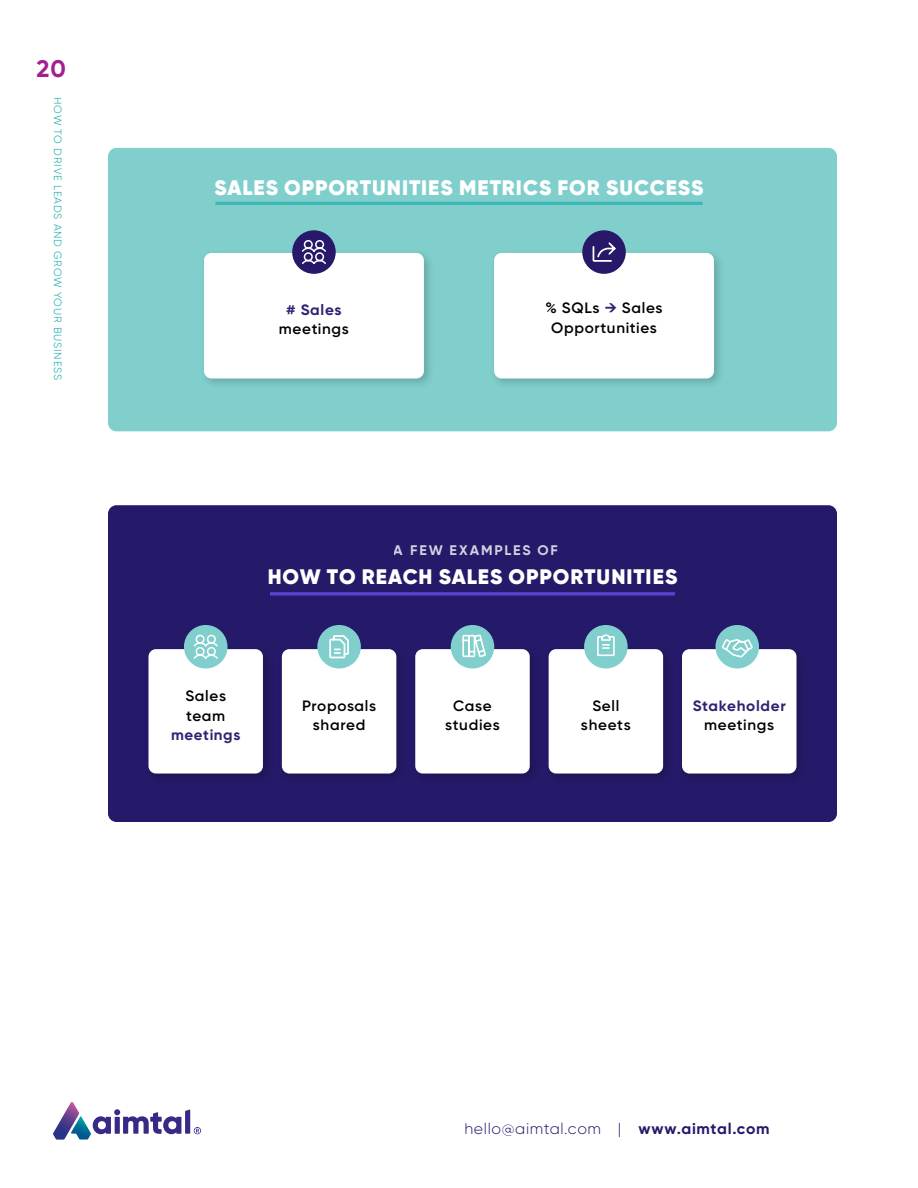
<style>
.page{position:relative;width:918px;height:1188px;background:#fff}
.page>*{position:absolute;margin:0;border:0;box-sizing:border-box;transform-origin:0 0}
.t1{font:700 24px "Gilroy";color:#a12190}
.t2{font:900 21px "Gilroy";letter-spacing:.045em;color:#fff}
.t3{font:300 15.45px "Gilroy";letter-spacing:.035em;color:#251a69}
.t4{font:600 15px/19.5px "Gilroy";letter-spacing:.045em;color:#000;text-align:center}
.t5{font:700 15px "Gilroy";letter-spacing:.04em;color:#322372}
.t6{font:700 13.95px "Gilroy";letter-spacing:.13em;color:#fff}
.t7{font:300 10.5px "Gilroy";letter-spacing:.075em;color:#00a29d}
.s1{font-weight:700;color:#322372}
.s2{font-weight:700}
</style>
<div class="page">
<svg style="left:53px;top:1102px;width:148px;height:38px"></svg>
<div style="left:108px;top:148px;width:729px;height:283px;background:#80cfcd;border-radius:9px"></div>
<hr style="left:215px;top:202px;width:488px;height:3px;background:#00a29d">
<div style="left:199px;top:248px;width:236px;height:142px;background:#000;opacity:.2"></div>
<div style="left:204px;top:253px;width:220px;height:125px;background:#fff;border-radius:8px"></div>
<div style="left:292px;top:230px;width:44px;height:44px;background:#28186a;border-radius:50%"></div>
<svg style="left:302px;top:240px;width:24px;height:24px"></svg>
<div style="left:489px;top:248px;width:236px;height:142px;background:#000;opacity:.2"></div>
<div style="left:494px;top:253px;width:220px;height:125px;background:#fff;border-radius:8px"></div>
<div style="left:582px;top:230px;width:44px;height:44px;background:#28186a;border-radius:50%"></div>
<svg style="left:592px;top:242px;width:24px;height:20px"></svg>
<div style="left:108px;top:505px;width:729px;height:317px;background:#251a69;border-radius:9px"></div>
<svg style="left:270px;top:592px;width:405px;height:4px;background:#523cbc"></svg>
<div style="left:143px;top:644px;width:131px;height:141px;background:#000;opacity:.2"></div>
<div style="left:148px;top:649px;width:115px;height:125px;background:#fff;border-radius:8px"></div>
<div style="left:184px;top:625px;width:43px;height:44px;background:#80cfcd;border-radius:50%"></div>
<div style="left:277px;top:644px;width:131px;height:141px;background:#000;opacity:.2"></div>
<div style="left:282px;top:649px;width:114px;height:125px;background:#fff;border-radius:8px"></div>
<div style="left:317px;top:625px;width:44px;height:44px;background:#80cfcd;border-radius:50%"></div>
<div style="left:410px;top:644px;width:131px;height:141px;background:#000;opacity:.2"></div>
<div style="left:415px;top:649px;width:115px;height:125px;background:#fff;border-radius:8px"></div>
<div style="left:451px;top:625px;width:43px;height:44px;background:#80cfcd;border-radius:50%"></div>
<div style="left:543px;top:644px;width:132px;height:141px;background:#000;opacity:.2"></div>
<div style="left:549px;top:649px;width:114px;height:125px;background:#fff;border-radius:8px"></div>
<div style="left:584px;top:625px;width:44px;height:44px;background:#80cfcd;border-radius:50%"></div>
<div style="left:677px;top:644px;width:131px;height:141px;background:#231965"></div>
<div style="left:682px;top:649px;width:115px;height:125px;background:#fff;border-radius:8px"></div>
<div style="left:716px;top:625px;width:43px;height:44px;background:#80cfcd;border-radius:50%"></div>
<svg style="left:462px;top:634px;width:24px;height:24px"></svg>
<svg style="left:721px;top:639px;width:32px;height:19px"></svg>
<svg style="left:329px;top:635px;width:20px;height:24px"></svg>
<svg style="left:597px;top:634px;width:18px;height:23px"></svg>
<svg style="left:193px;top:634px;width:25px;height:25px"></svg>
<h1 class="t1" style="left:37px;top:53px;width:31px">20</h1>
<p class="t7" style="left:64px;top:97px;width:284px;rotate:90deg">HOW TO DRIVE LEADS AND GROW YOUR BUSINESS</p>
<h2 class="t2" style="left:214px;top:174px;width:491px">SALES OPPORTUNITIES METRICS FOR SUCCESS</h2>
<p class="t5" style="left:286px;top:300px;width:57px"># Sales</p>
<p class="t4" style="left:279px;top:319px;width:72px">meetings</p>
<p class="t4" style="left:545px;top:298px;width:119px">% SQLs <span class="s1">→</span> Sales<br>Opportunities</p>
<p class="t6" style="left:394px;top:542px;width:165px">A FEW EXAMPLES OF</p>
<h2 class="t2" style="left:268px;top:563px;width:411px">HOW TO REACH SALES OPPORTUNITIES</h2>
<p class="t4" style="left:185px;top:686px;width:42px;text-align:left">Sales team</p>
<p class="t5" style="left:171px;top:725px;width:71px">meetings</p>
<p class="t4" style="left:302px;top:696px;width:75px">Proposals shared</p>
<p class="t4" style="left:445px;top:696px;width:56px">Case studies</p>
<p class="t4" style="left:581px;top:696px;width:51px">Sell sheets</p>
<p class="t5" style="left:693px;top:696px;width:95px">Stakeholder</p>
<p class="t4" style="left:704px;top:715px;width:72px">meetings</p>
<p class="t3" style="left:464px;top:1119px;width:307px">hello@aimtal.com | <span class="s2">www.aimtal.com</span></p>
</div>
